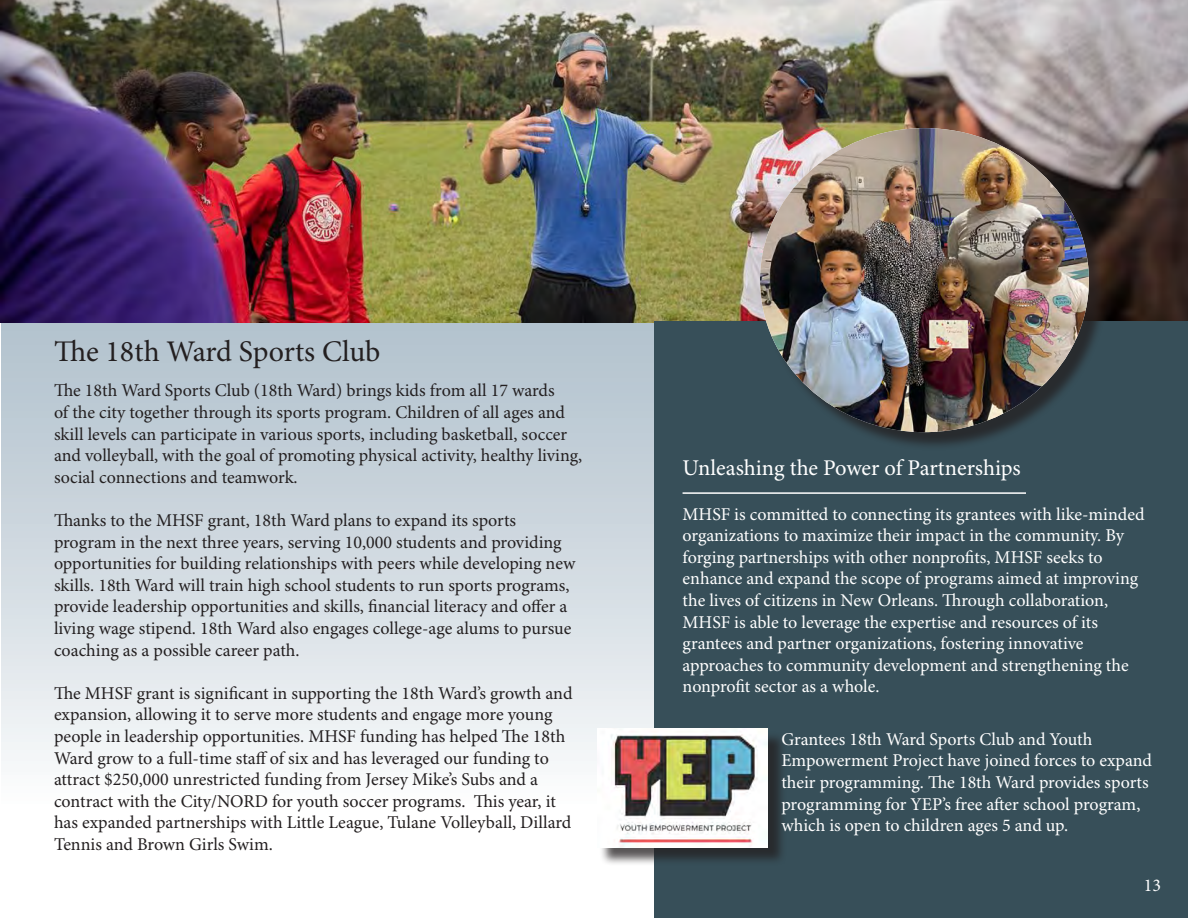
<style>
.page{position:relative;width:1188px;height:918px;background:#fff}
.page>*{position:absolute;margin:0;border:0;box-sizing:border-box;transform-origin:0 0}
.t1{font:30px "Minion Pro";color:#231f20}
.t2{font:22.5px "Minion Pro";letter-spacing:-.005em;color:#fff}
.t3{font:18px/21.6px "Minion Pro";color:#231f20}
.t4{font:18px/21.6px "Minion Pro";color:#fff}
</style>
<div class="page">
<svg style="left:1px;top:322px;width:653px;height:439px"></svg>
<img style="left:0;top:0;width:1188px;height:322px">
<div style="left:654px;top:321px;width:534px;height:597px;background:#374f59"></div>
<div style="left:762px;top:130px;width:345px;height:321px;background:#231f20;opacity:.75"></div>
<img style="left:760px;top:128px;width:329px;height:304px">
<div style="left:599px;top:731px;width:188px;height:135px;background:#231f20;opacity:.75"></div>
<img style="left:597px;top:728px;width:171px;height:119px">
<hr style="left:683px;top:492px;width:343px;height:2px;background:#fff">
<p class="t1" style="left:54px;top:333px;width:328px">The 18th Ward Sports Club</p>
<p class="t3" style="left:54px;top:381px;width:530px">The 18th Ward Sports Club (18th Ward) brings kids from all 17 wards<br>of the city together through its sports program. Children of all ages and skill levels can participate in various sports, including basketball, soccer and volleyball, with the goal of promoting physical activity, healthy living, social connections and teamwork.</p>
<p class="t3" style="left:54px;top:510px;width:523px">Thanks to the MHSF grant, 18th Ward plans to expand its sports program in the next three years, serving 10,000 students and providing opportunities for building relationships with peers while developing new skills. 18th Ward will train high school students to run sports programs, provide leadership opportunities and skills, financial literacy and offer a living wage stipend. 18th Ward also engages college-age alums to pursue coaching as a possible career path.</p>
<p class="t3" style="left:54px;top:683px;width:520px">The MHSF grant is significant in supporting the 18th Ward’s growth and expansion, allowing it to serve more students and engage more young people in leadership opportunities. MHSF funding has helped The 18th Ward grow to a full-time staff of six and has leveraged our funding to attract $250,000 unrestricted funding from Jersey Mike’s Subs and a contract with the City/NORD for youth soccer programs. This year, it has expanded partnerships with Little League, Tulane Volleyball, Dillard Tennis and Brown Girls Swim.</p>
<p class="t2" style="left:683px;top:455px;width:340px">Unleashing the Power of Partnerships</p>
<p class="t4" style="left:683px;top:504px;width:464px">MHSF is committed to connecting its grantees with like-minded organizations to maximize their impact in the community. By forging partnerships with other nonprofits, MHSF seeks to enhance and expand the scope of programs aimed at improving the lives of citizens in New Orleans. Through collaboration, MHSF is able to leverage the expertise and resources of its grantees and partner organizations, fostering innovative approaches to community development and strengthening the nonprofit sector as a whole.</p>
<p class="t4" style="left:781px;top:729px;width:372px">Grantees 18th Ward Sports Club and Youth Empowerment Project have joined forces to expand their programming. The 18th Ward provides sports programming for YEP’s free after school program, which is open to children ages 5 and up.</p>
<p class="t4" style="left:1144px;top:875px;width:19px">13</p>
</div>
